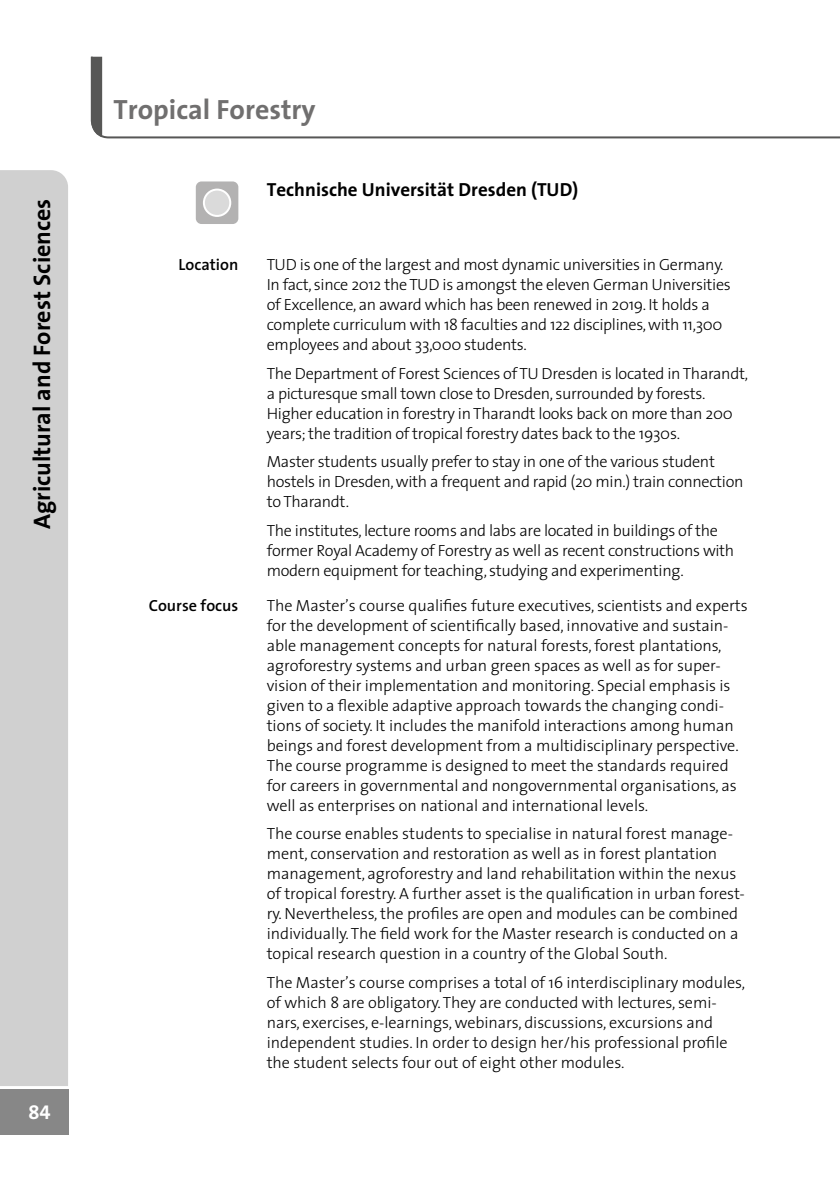
<style>
.page{position:relative;width:840px;height:1191px;background:#fff}
.page>*{position:absolute;margin:0;border:0;box-sizing:border-box;transform-origin:0 0}
.t1{font:700 28px "The Sans";color:#706f6f}
.t2{font:700 24px "The Sans";color:#000}
.t3{font:20px "The Sans Bold Caps";color:#fff}
.t4{font:700 19px "The Sans";color:#000}
.t5{font:300 16.2px/20px "The Sans";letter-spacing:-.005em;color:#000}
.t6{font:600 16.2px "The Sans";color:#000}
</style>
<div class="page">
<div style="left:0;top:170px;width:68px;height:916px;background:#d0d0d0"></div>
<div style="left:196px;top:181px;width:42px;height:43px;background:#b3b2b2;border-radius:6px"></div>
<div style="left:204px;top:190px;width:26px;height:26px;background:#dadada;border-radius:50%"></div>
<div style="left:203px;top:189px;width:28px;height:28px;border:2px solid #fff;border-radius:50%"></div>
<div style="left:0;top:1089px;width:68px;height:45px;background:#878787"></div>
<svg style="left:90px;top:56px;width:749px;height:83px"></svg>
<svg style="left:91px;top:57px;width:11px;height:80px"></svg>
<h2 class="t2" style="left:22px;top:529px;width:332px;rotate:-90deg">Agricultural and Forest Sciences</h2>
<p class="t3" style="left:28px;top:1095px;width:24px">84</p>
<h1 class="t1" style="left:113px;top:86px;width:203px">Tropical Forestry</h1>
<p class="t4" style="left:266px;top:173px;width:313px">Technische Universität Dresden (TUD)</p>
<p class="t6" style="left:178px;top:251px;width:61px">Location</p>
<p class="t5" style="left:266px;top:254px;width:465px">TUD is one of the largest and most dynamic universities in Germany.<br>In fact, since 2012 the TUD is amongst the eleven German Universities of Excellence, an award which has been renewed in 2019. It holds a complete curriculum with 18 faculties and 122 disciplines, with 11,300 employees and about 33,000 students.</p>
<p class="t5" style="left:266px;top:363px;width:482px">The Department of Forest Sciences of TU Dresden is located in Tharandt, a picturesque small town close to Dresden, surrounded by forests.<br>Higher education in forestry in Tharandt looks back on more than 200 years; the tradition of tropical forestry dates back to the 1930s.</p>
<p class="t5" style="left:266px;top:451px;width:478px">Master students usually prefer to stay in one of the various student hostels in Dresden, with a frequent and rapid (20 min.) train connection to Tharandt.</p>
<p class="t5" style="left:266px;top:520px;width:469px">The institutes, lecture rooms and labs are located in buildings of the former Royal Academy of Forestry as well as recent constructions with modern equipment for teaching, studying and experimenting.</p>
<p class="t6" style="left:149px;top:592px;width:91px">Course focus</p>
<p class="t5" style="left:266px;top:595px;width:482px">The Master’s course qualifies future executives, scientists and experts for the development of scientifically based, innovative and sustain&shy;able management concepts for natural forests, forest plantations, agroforestry systems and urban green spaces as well as for super&shy;vision of their implementation and monitoring. Special emphasis is given to a flexible adaptive approach towards the changing condi&shy;tions of society. It includes the manifold interactions among human beings and forest development from a multidisciplinary perspective.<br>The course programme is designed to meet the standards required for careers in governmental and nongovernmental organisations, as well as enterprises on national and international levels.</p>
<p class="t5" style="left:266px;top:823px;width:479px">The course enables students to specialise in natural forest manage&shy;ment, conservation and restoration as well as in forest plantation management, agroforestry and land rehabilitation within the nexus of tropical forestry. A further asset is the qualification in urban forest&shy;ry. Nevertheless, the profiles are open and modules can be combined individually. The field work for the Master research is conducted on a topical research question in a country of the Global South.</p>
<p class="t5" style="left:266px;top:971px;width:479px">The Master’s course comprises a total of 16 interdisciplinary modules, of which 8 are obligatory. They are conducted with lectures, semi&shy;nars, exercises, e-learnings, webinars, discussions, excursions and independent studies. In order to design her/his professional profile the student selects four out of eight other modules.</p>
</div>
